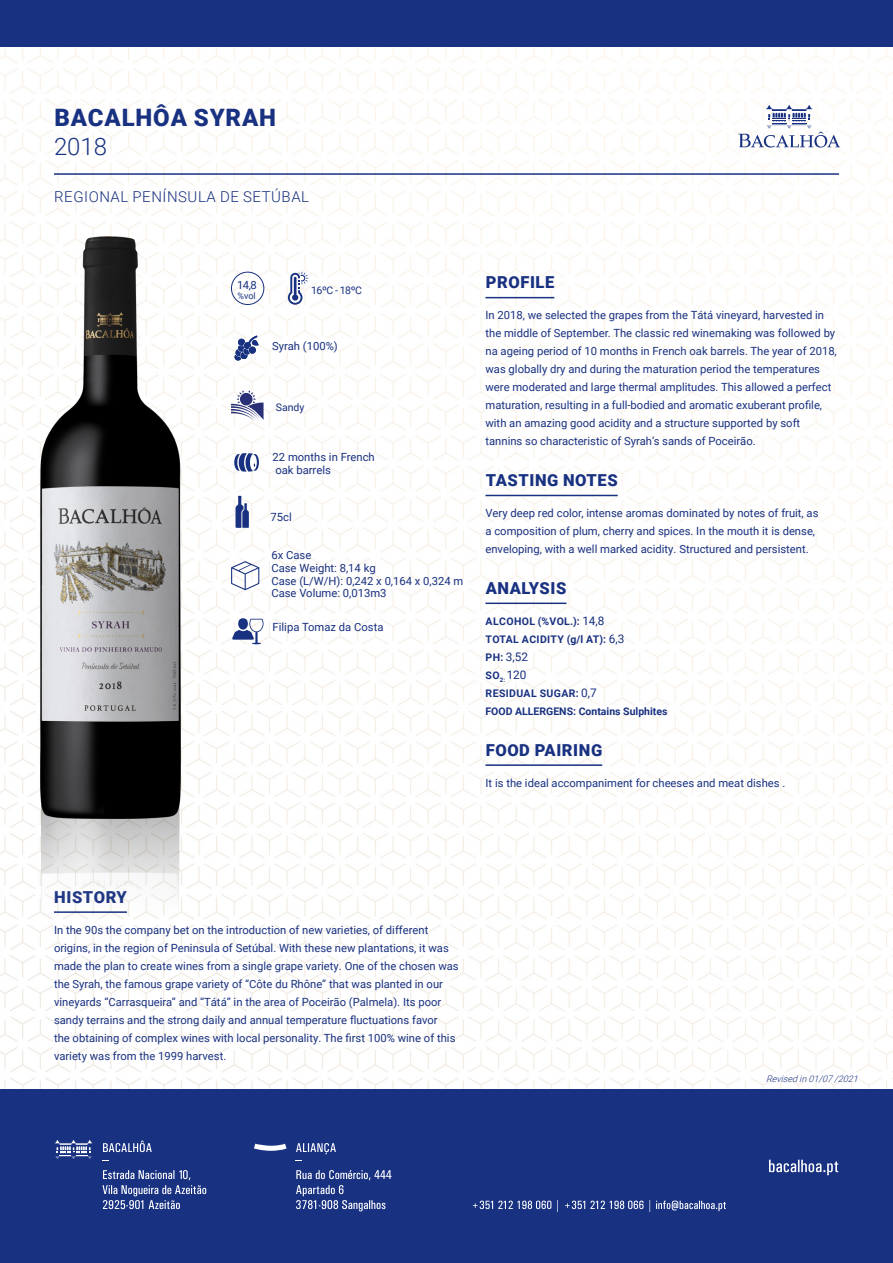
<style>
.page{position:relative;width:893px;height:1263px;background:#fff}
.page>*{position:absolute;margin:0;border:0;box-sizing:border-box;transform-origin:0 0}
.t1{font:900 24px/28.8px "Roboto";letter-spacing:.035em;color:#183181}
.TITULOS_BLUE{font:900 16.5px "Roboto";letter-spacing:.035em;color:#183181}
.t2{font:300 15px "Roboto";letter-spacing:.035em;color:#183181}
.t3{font:11.85px "Roboto";color:#183181}
.t4{font:11.25px/18px "Roboto";color:#183181}
.t5{font:700 10.5px/18px "Roboto";color:#183181}
.t6{font:700 10.5px "Roboto";letter-spacing:.035em;color:#183181}
.t7{font:10.5px "Roboto";letter-spacing:-.04em;color:#183181}
.t8{font:italic 300 9px "Roboto";color:#183181}
.t9{font:9px "Roboto";color:#183181}
.s1{font-weight:300}
.s2{font-weight:400;font-size:11.85px}
.s3{font-weight:700;font-size:10.5px}
</style>
<div class="page">
<img style="left:0;top:47px;width:893px;height:1042px">
<div style="left:0;top:1089px;width:893px;height:174px;background:#183181"></div>
<div style="left:0;top:0;width:893px;height:47px;background:#183181"></div>
<svg style="left:473px;top:1200px;width:253px;height:12px"></svg>
<svg style="left:769px;top:1160px;width:69px;height:15px"></svg>
<svg style="left:55px;top:1140px;width:37px;height:19px"></svg>
<svg style="left:254px;top:1144px;width:33px;height:7px"></svg>
<svg style="left:296px;top:1170px;width:95px;height:41px"></svg>
<svg style="left:296px;top:1143px;width:40px;height:11px"></svg>
<svg style="left:102px;top:1170px;width:104px;height:39px"></svg>
<svg style="left:103px;top:1141px;width:49px;height:11px"></svg>
<svg style="left:232px;top:619px;width:32px;height:25px"></svg>
<hr style="left:54px;top:173px;width:785px;height:2px;background:#183181">
<svg style="left:738px;top:105px;width:102px;height:43px"></svg>
<svg style="left:231px;top:561px;width:28px;height:29px"></svg>
<svg style="left:234px;top:335px;width:25px;height:25px"></svg>
<svg style="left:234px;top:453px;width:25px;height:19px"></svg>
<svg style="left:235px;top:496px;width:14px;height:32px"></svg>
<div style="left:231px;top:272px;width:33px;height:33px;border:1px solid #183181;border-radius:50%"></div>
<svg style="left:288px;top:272px;width:20px;height:33px"></svg>
<hr style="left:485px;top:297px;width:69px;height:1px;background:#183181">
<hr style="left:485px;top:495px;width:133px;height:1px;background:#183181">
<hr style="left:485px;top:602px;width:81px;height:2px;background:#183181">
<hr style="left:485px;top:764px;width:117px;height:2px;background:#183181">
<img style="left:42px;top:805px;width:151px;height:284px">
<img style="left:40px;top:237px;width:140px;height:582px">
<svg style="left:231px;top:389px;width:33px;height:32px"></svg>
<p class="t1" style="left:54px;top:102px;width:224px">BACALHÔA SYRAH<br><span class="s1">2018</span></p>
<p class="t2" style="left:54px;top:187px;width:256px">REGIONAL PENÍNSULA DE SETÚBAL</p>
<p class="t4" style="left:237px;top:275px;width:21px">14,8</p>
<p class="t7" style="left:311px;top:283px;width:52px">16ºC - 18ºC</p>
<p class="t9" style="left:238px;top:290px;width:20px">%vol</p>
<p class="t4" style="left:272px;top:336px;width:67px">Syrah (100%)</p>
<p class="t7" style="left:276px;top:400px;width:30px">Sandy</p>
<p class="t4" style="left:273px;top:450px;width:104px;line-height:12.8px">22 months in French oak barrels</p>
<p class="t4" style="left:270px;top:508px;width:23px">75cl</p>
<p class="t4" style="left:271px;top:546px;width:41px">6x Case</p>
<p class="t4" style="left:271px;top:558px;width:106px">Case Weight: 8,14 kg</p>
<p class="t4" style="left:271px;top:571px;width:194px">Case (L/W/H): 0,242 x 0,164 x 0,324 m</p>
<p class="t4" style="left:271px;top:584px;width:117px">Case Volume: 0,013m3</p>
<p class="t4" style="left:273px;top:618px;width:112px">Filipa Tomaz da Costa</p>
<p class="TITULOS_BLUE" style="left:486px;top:271px;width:70px">PROFILE</p>
<p class="t4" style="left:485px;top:306px;width:353px">In 2018, we selected the grapes from the Tátá vineyard, harvested in the middle of September. The classic red winemaking was followed by na ageing period of 10 months in French oak barrels. The year of 2018, was globally dry and during the maturation period the temperatures were moderated and large thermal amplitudes. This allowed a perfect maturation, resulting in a full-bodied and aromatic exuberant profile, with an amazing good acidity and a structure supported by soft tannins so characteristic of Syrah’s sands of Poceirão.</p>
<p class="TITULOS_BLUE" style="left:486px;top:469px;width:133px">TASTING NOTES</p>
<p class="t4" style="left:485px;top:504px;width:335px">Very deep red color, intense aromas dominated by notes of fruit, as a composition of plum, cherry and spices. In the mouth it is dense, enveloping, with a well marked acidity. Structured and persistent.</p>
<p class="TITULOS_BLUE" style="left:486px;top:577px;width:82px">ANALYSIS</p>
<p class="t6" style="left:486px;top:614px;width:120px">ALCOHOL (%VOL.): <span class="s2">14,8</span></p>
<p class="t6" style="left:486px;top:632px;width:140px">TOTAL ACIDITY (g/l AT): <span class="s2">6,3</span></p>
<p class="t3" style="left:486px;top:648px;width:44px"><span class="s3">PH:</span> 3,52</p>
<p class="t3" style="left:486px;top:666px;width:42px"><span class="s3">SO</span><sub>2:</sub> 120</p>
<p class="t5" style="left:485px;top:684px;width:184px">RESIDUAL SUGAR: <span class="s2">0,7<br></span>FOOD ALLERGENS: Contains Sulphites</p>
<p class="TITULOS_BLUE" style="left:486px;top:738px;width:118px">FOOD PAIRING</p>
<p class="t4" style="left:485px;top:773px;width:301px">It is the ideal accompaniment for cheeses and meat dishes .</p>
<p class="TITULOS_BLUE" style="left:54px;top:885px;width:74px">HISTORY</p>
<p class="t4" style="left:54px;top:920px;width:406px">In the 90s the company bet on the introduction of new varieties, of different origins, in the region of Peninsula of Setúbal. With these new plantations, it was made the plan to create wines from a single grape variety. One of the chosen was the Syrah, the famous grape variety of “Côte du Rhône” that was planted in our vineyards “Carrasqueira” and “Tátá” in the area of Poceirão (Palmela). Its poor sandy terrains and the strong daily and annual temperature fluctuations favor<br>the obtaining of complex wines with local personality. The first 100% wine of this variety was from the 1999 harvest.</p>
<p class="t8" style="left:766px;top:1072px;width:96px">Revisedin01/07/2021</p>
</div>
